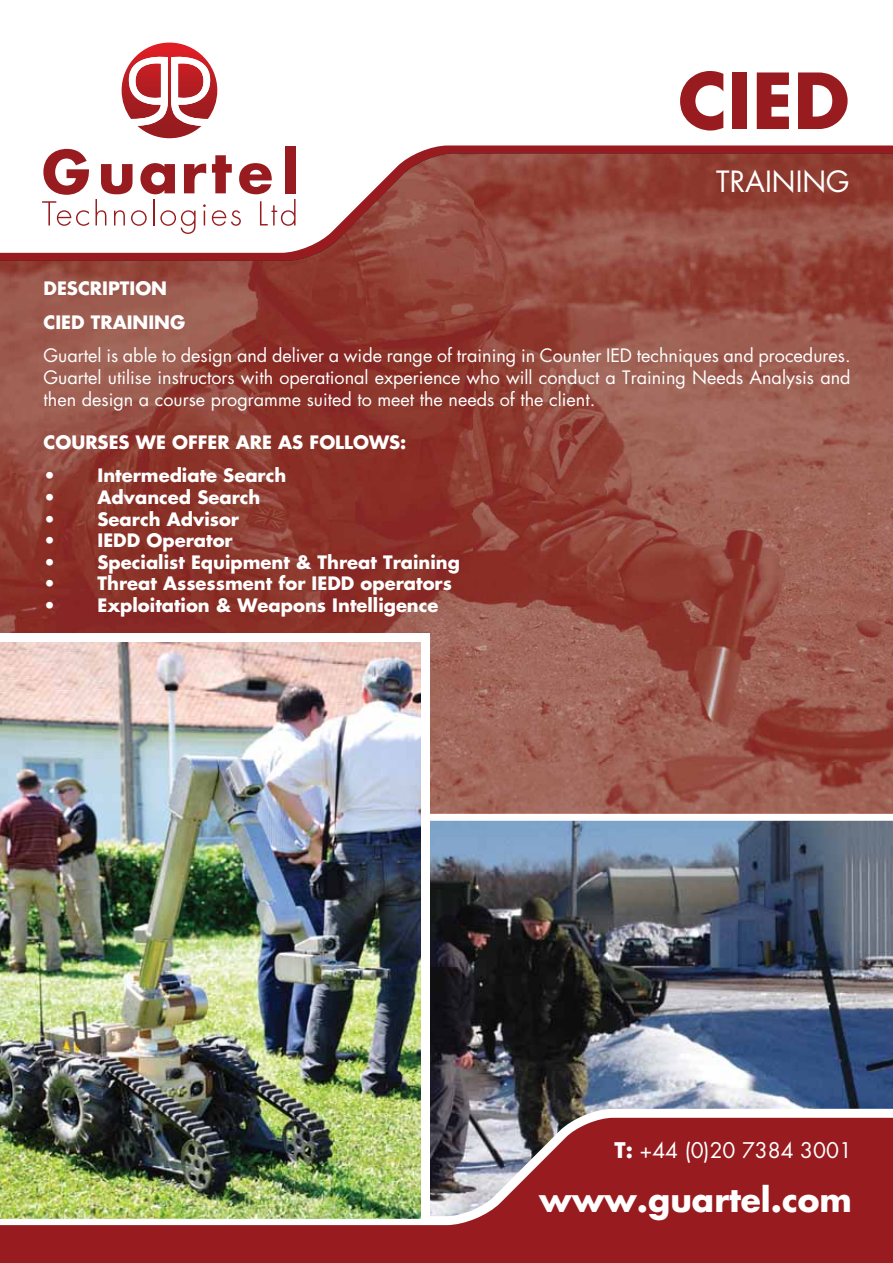
<style>
.page{position:relative;width:893px;height:1263px;background:#fff}
.page>*{position:absolute;margin:0;border:0;box-sizing:border-box;transform-origin:0 0}
.t1{font:700 75px "Futura";color:#981c1f}
.t2{font:700 32.7px "Futura";color:#fff}
.t3{font:28.5px "Futura";color:#fff}
.t4{font:21px "Futura";color:#fff}
.t5{font:18px/21.6px "Futura";color:#fff;text-align:justify}
.t6{font:700 18px/33.6px "Futura";color:#fff}
.s1{font-weight:700}
</style>
<div class="page">
<div style="left:0;top:1225px;width:893px;height:38px;background:#981c1f"></div>
<img style="left:430px;top:821px;width:463px;height:288px">
<svg style="left:65px;top:145px;width:828px;height:8px;fill:#981c1f"></svg>
<svg style="left:42px;top:201px;width:47px;height:25px"></svg>
<svg style="left:43px;top:149px;width:46px;height:46px"></svg>
<svg style="left:96px;top:163px;width:110px;height:71px"></svg>
<svg style="left:212px;top:155px;width:84px;height:71px"></svg>
<div style="left:285px;top:146px;width:11px;height:47px;background:#981c1f"></div>
<svg style="left:122px;top:43px;width:95px;height:95px"></svg>
<img style="left:430px;top:813px;width:463px;height:1px">
<img style="left:365px;top:153px;width:528px;height:660px">
<img style="left:311px;top:211px;width:55px;height:422px">
<img style="left:95px;top:255px;width:217px;height:378px">
<img style="left:0;top:260px;width:96px;height:373px">
<svg style="left:430px;top:1109px;width:463px;height:116px;background:#9c4246"></svg>
<img style="left:0;top:641px;width:421px;height:578px">
<div style="left:421px;top:633px;width:9px;height:586px;background:#fff"></div>
<div style="left:0;top:633px;width:430px;height:8px;background:#fff"></div>
<h1 class="t1" style="left:678px;top:67px;width:173px">CIED</h1>
<h3 class="t3" style="left:716px;top:168px;width:135px">TRAINING</h3>
<p class="t6" style="left:44px;top:273px;width:143px">DESCRIPTION<br>CIED TRAINING</p>
<p class="t5" style="left:44px;top:346px;width:809px">Guartel is able to design and deliver a wide range of training in Counter IED techniques and procedures.<br>Guartel utilise instructors with operational experience who will conduct a Training Needs Analysis and then design a course programme suited to meet the needs of the client.</p>
<p class="t6" style="left:44px;top:427px;width:364px">COURSES WE OFFER ARE AS FOLLOWS:</p>
<p class="t6" style="left:44px;top:460px;width:244px">• Intermediate Search</p>
<p class="t6" style="left:44px;top:482px;width:218px">• Advanced Search</p>
<p class="t6" style="left:44px;top:504px;width:197px">• Search Advisor</p>
<p class="t6" style="left:44px;top:525px;width:191px">• IEDD Operator</p>
<p class="t6" style="left:44px;top:547px;width:418px">• Specialist Equipment &amp; Threat Training</p>
<p class="t6" style="left:44px;top:568px;width:410px">• Threat Assessment for IEDD operators</p>
<p class="t6" style="left:44px;top:590px;width:396px">• Exploitation &amp; Weapons Intelligence</p>
<p class="t4" style="left:614px;top:1141px;width:239px"><span class="s1">T:</span> +44 (0)20 7384 3001</p>
<h2 class="t2" style="left:539px;top:1185px;width:314px">www.guartel.com</h2>
</div>
